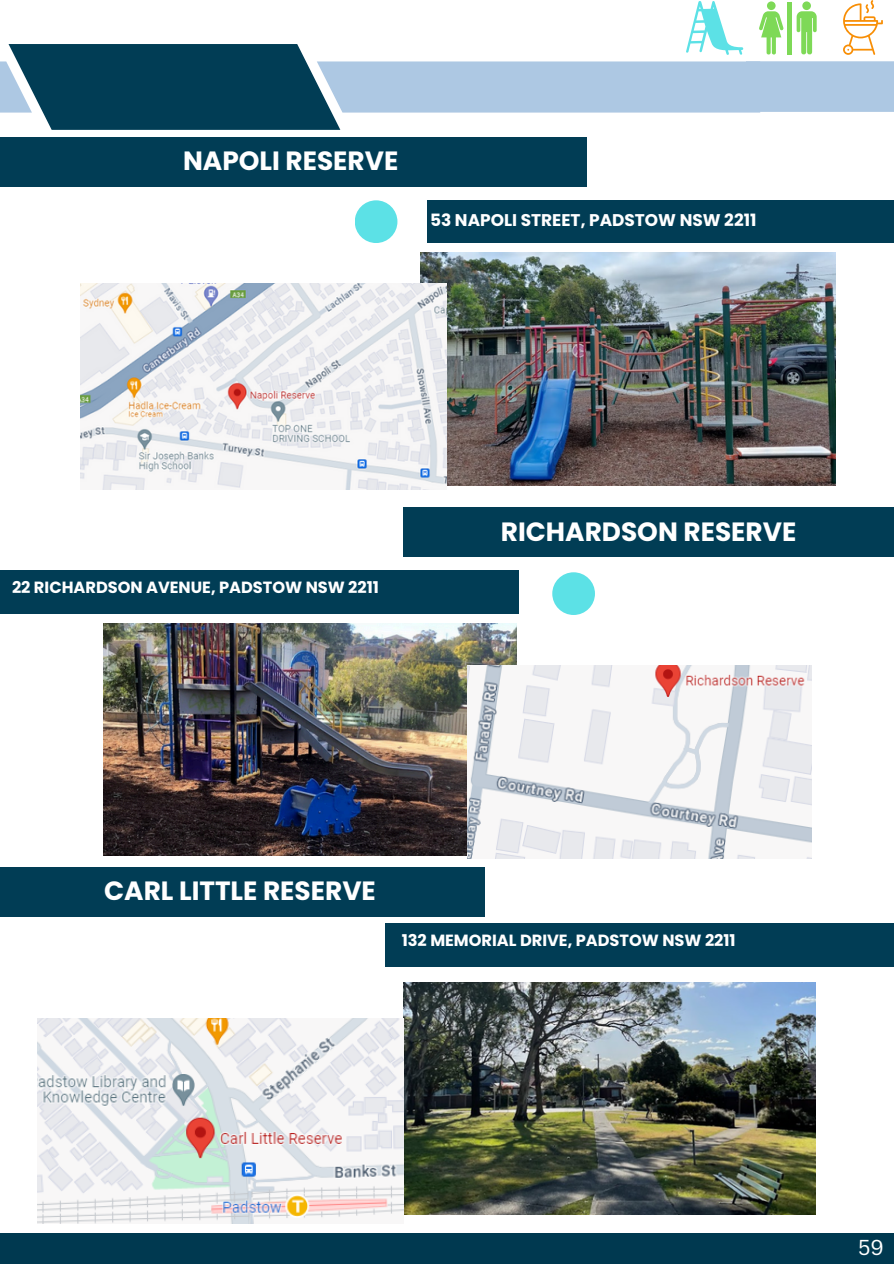
<style>
.page{position:relative;width:894px;height:1264px;background:#fff}
.page>*{position:absolute;margin:0;border:0;box-sizing:border-box;transform-origin:0 0}
.t1{font:700 26.4px "Poppins";color:#fff}
.t2{font:21px "Canva Sans";color:#fff}
.t3{font:700 16.95px "Poppins";color:#fff}
.t4{font:700 16.2px "Poppins";color:#fff}
</style>
<div class="page">
<div style="left:0;top:137px;width:586px;height:49px;background:#013d55"></div>
<div style="left:403px;top:508px;width:490px;height:49px;background:#013d55"></div>
<div style="left:0;top:570px;width:518px;height:44px;background:#013d55"></div>
<div style="left:0;top:867px;width:485px;height:49px;background:#013d55"></div>
<div style="left:385px;top:923px;width:508px;height:43px;background:#013d55"></div>
<div style="left:427px;top:200px;width:466px;height:42px;background:#013d55"></div>
<div style="left:552px;top:572px;width:42px;height:43px;background:#5ce1e6;border-radius:50%"></div>
<div style="left:354px;top:200px;width:43px;height:43px;background:#5ce1e6;border-radius:50%"></div>
<svg style="left:0;top:0;width:893px;height:130px"></svg>
<img style="left:421px;top:253px;width:414px;height:232px">
<img style="left:81px;top:284px;width:365px;height:205px">
<img style="left:104px;top:623px;width:412px;height:232px">
<img style="left:467px;top:665px;width:343px;height:193px">
<img style="left:403px;top:982px;width:412px;height:232px">
<img style="left:38px;top:1018px;width:365px;height:205px">
<div style="left:0;top:1233px;width:893px;height:30px;background:#003950"></div>
<p class="t1" style="left:183px;top:143px;width:217px">NAPOLI RESERVE</p>
<h1 class="t3" style="left:430px;top:208px;width:328px">53 NAPOLI STREET, PADSTOW NSW 2211</h1>
<p class="t4" style="left:12px;top:576px;width:368px">22 RICHARDSON AVENUE, PADSTOW NSW 2211</p>
<p class="t1" style="left:500px;top:513px;width:297px">RICHARDSON RESERVE</p>
<p class="t1" style="left:104px;top:872px;width:273px">CARL LITTLE RESERVE</p>
<p class="t4" style="left:401px;top:928px;width:335px">132 MEMORIAL DRIVE, PADSTOW NSW 2211</p>
<h1 class="t2" style="left:858px;top:1232px;width:27px">59</h1>
</div>
